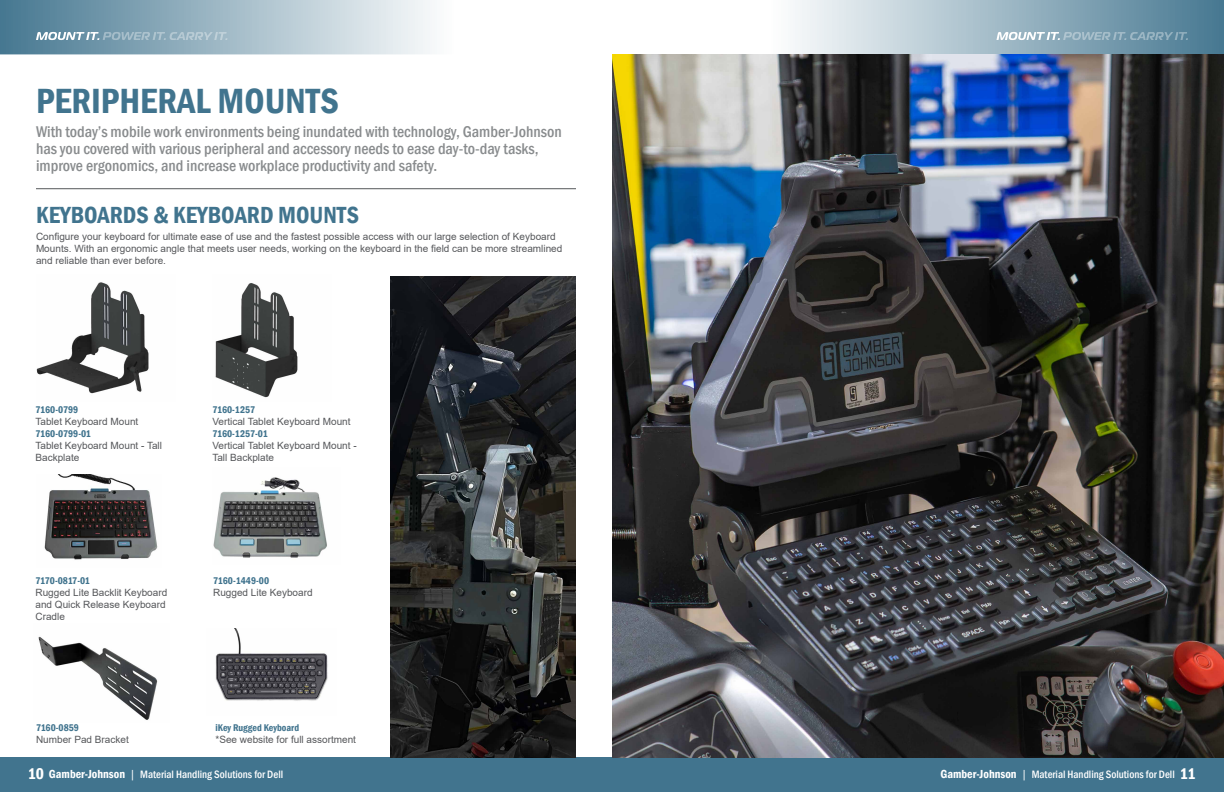
<style>
.page{position:relative;width:1224px;height:792px;background:#fff}
.page>*{position:absolute;margin:0;border:0;box-sizing:border-box;transform-origin:0 0}
.t1{font:600 condensed 36px "Franklin Gothic";color:#41748e}
.t2{font:600 condensed 24px "Franklin Gothic";color:#41748e}
.t3{font:500 condensed 16px/17px "Franklin Gothic";color:#898c8e}
.t4{font:500 condensed 11px "Franklin Gothic";color:#fff}
.t5{font:10px/12px "Arial";color:#55575a}
.t6{font:600 condensed 10px "Franklin Gothic";color:#41748e}
.t7{font:600 condensed 10px "Franklin Gothic";letter-spacing:-.02em;color:#41748e}
.t8{font:600 condensed 10px "Franklin Gothic";letter-spacing:-.025em;color:#41748e}
.t9{font:600 condensed 10px "Franklin Gothic";letter-spacing:-.03em;color:#41748e}
.s1{font-weight:600;font-size:16px}
.s2{font-weight:600;font-size:12px}
.s3{font-family:"Arial";font-weight:400;font-stretch:normal}
</style>
<div class="page">
<div style="left:0;top:757px;width:1224px;height:35px;background:#41748e"></div>
<svg style="left:795px;top:0;width:429px;height:54px;background:#9fb8c5"></svg>
<svg style="left:0;top:0;width:430px;height:54px;background:#9eb8c5"></svg>
<svg style="left:996px;top:32px;width:192px;height:8px;background:#9bb5c3"></svg>
<svg style="left:36px;top:32px;width:192px;height:8px;background:#a0b9c6"></svg>
<img style="left:390px;top:277px;width:186px;height:480px">
<hr style="left:36px;top:188px;width:540px;height:1px;background:#55575a">
<img style="left:36px;top:282px;width:113px;height:112px">
<img style="left:215px;top:283px;width:83px;height:115px">
<img style="left:215px;top:628px;width:113px;height:73px">
<img style="left:38px;top:636px;width:120px;height:84px">
<img style="left:213px;top:477px;width:114px;height:81px">
<img style="left:44px;top:475px;width:114px;height:85px">
<img style="left:612px;top:54px;width:612px;height:703px">
<h1 class="t1" style="left:36px;top:77px;width:304px">PERIPHERAL MOUNTS</h1>
<p class="t3" style="left:36px;top:123px;width:527px">With today’s mobile work environments being inundated with technology, Gamber-Johnson has you covered with various peripheral and accessory needs to ease day-to-day tasks, improve ergonomics, and increase workplace productivity and safety.</p>
<h2 class="t2" style="left:36px;top:199px;width:325px">KEYBOARDS &amp; KEYBOARD MOUNTS</h2>
<p class="t5" style="left:36px;top:230px;width:528px">Configure your keyboard for ultimate ease of use and the fastest possible access with our large selection of Keyboard<br>Mounts. With an ergonomic angle that meets user needs, working on the keyboard in the field can be more streamlined and reliable than ever before.</p>
<p class="t6" style="left:36px;top:403px;width:44px">7160-0799</p>
<p class="t5" style="left:36px;top:416px;width:104px">Tablet Keyboard Mount</p>
<p class="t7" style="left:36px;top:427px;width:57px">7160-0799-01</p>
<p class="t5" style="left:36px;top:440px;width:128px">Tablet Keyboard Mount - Tall<br>Backplate</p>
<p class="t9" style="left:36px;top:574px;width:56px">7170-0817-01</p>
<p class="t5" style="left:36px;top:586px;width:133px">Rugged Lite Backlit Keyboard and Quick Release Keyboard<br>Cradle</p>
<p class="t6" style="left:36px;top:721px;width:45px">7160-0859</p>
<p class="t5" style="left:36px;top:733px;width:94px">Number Pad Bracket</p>
<p class="t6" style="left:212px;top:403px;width:44px">7160-1257</p>
<p class="t5" style="left:212px;top:415px;width:140px">Vertical Tablet Keyboard Mount</p>
<p class="t8" style="left:212px;top:427px;width:57px">7160-1257-01</p>
<p class="t5" style="left:212px;top:439px;width:146px">Vertical Tablet Keyboard Mount -<br>Tall Backplate</p>
<p class="t6" style="left:213px;top:574px;width:57px">7160-1449-00</p>
<p class="t5" style="left:213px;top:586px;width:101px">Rugged Lite Keyboard</p>
<p class="t6" style="left:215px;top:721px;width:85px">iKey Rugged Keyboard</p>
<p class="t5" style="left:215px;top:733px;width:142px">*See website for full assortment</p>
<p class="t4" style="left:28px;top:767px;width:257px"><span class="s1">10</span> <span class="s2">Gamber-Johnson</span> <span class="s3">|</span> Material Handling Solutions for Dell</p>
<p class="t4" style="left:941px;top:767px;width:257px"><span class="s2">Gamber-Johnson</span> <span class="s3">|</span> Material Handling Solutions for Dell <span class="s1">11</span></p>
</div>
